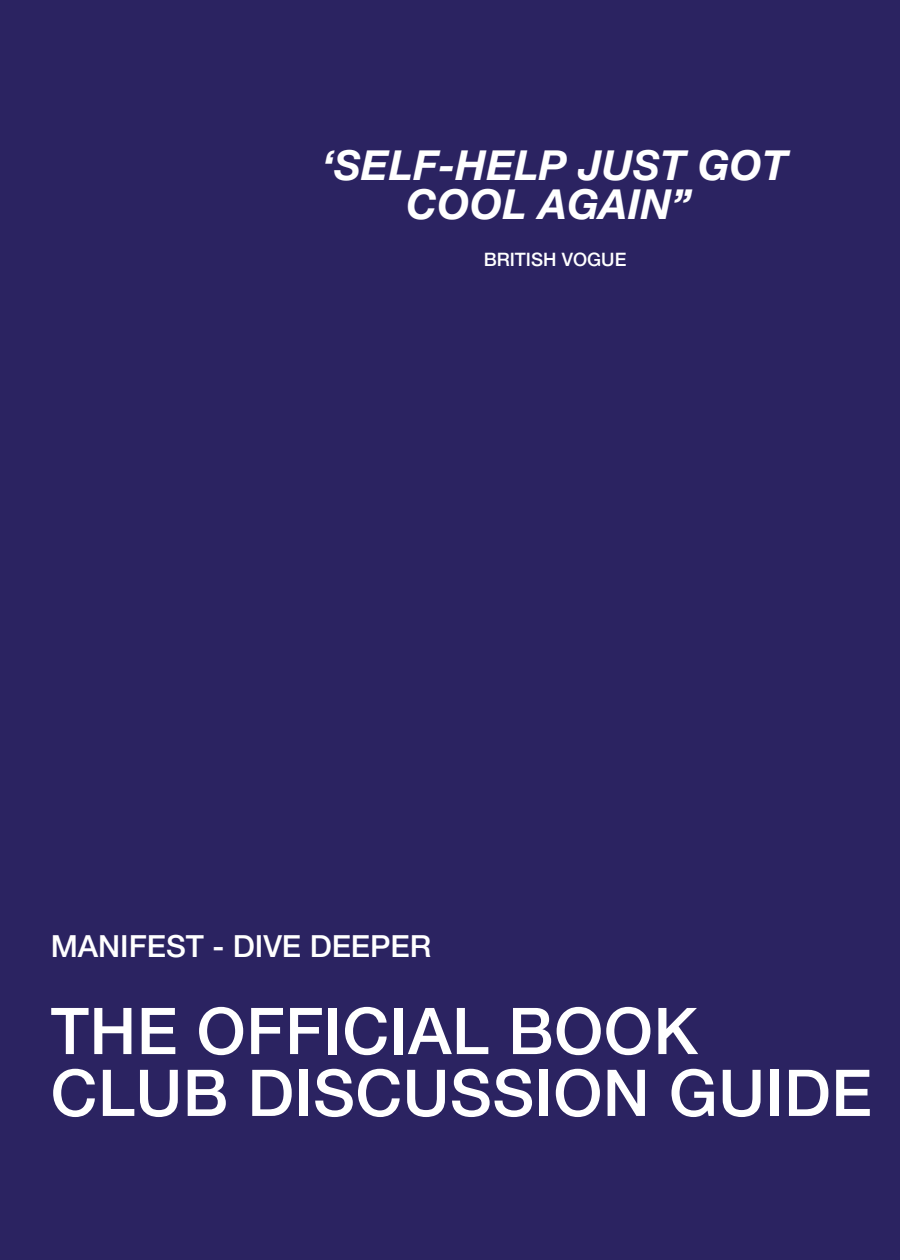
<style>
.page{position:relative;width:900px;height:1260px;background:#2b2361}
.page>*{position:absolute;margin:0;border:0;box-sizing:border-box;transform-origin:0 0}
.t1{font:500 64.56px/61.9px "Helvetica Neue LT Pro";letter-spacing:.01em;color:#fff}
.t2{font:italic 700 41.44px/39.5px "Helvetica Neue LT Pro";letter-spacing:.01em;color:#fff;text-align:center}
.t3{font:500 30.56px "Helvetica Neue LT Pro";color:#fff}
.t4{font:500 18.56px "Helvetica Neue LT Pro";color:#fff}
</style>
<div class="page">
<p class="t2" style="left:322px;top:151px;width:467px">‘SELF-HELP JUST GOT<br>COOL AGAIN”</p>
<p class="t4" style="left:484px;top:252px;width:144px">BRITISH VOGUE</p>
<p class="t3" style="left:51px;top:935px;width:382px">MANIFEST - DIVE DEEPER</p>
<p class="t1" style="left:51px;top:1009px;width:823px">THE OFFICIAL BOOK<br>CLUB DISCUSSION GUIDE</p>
</div>
